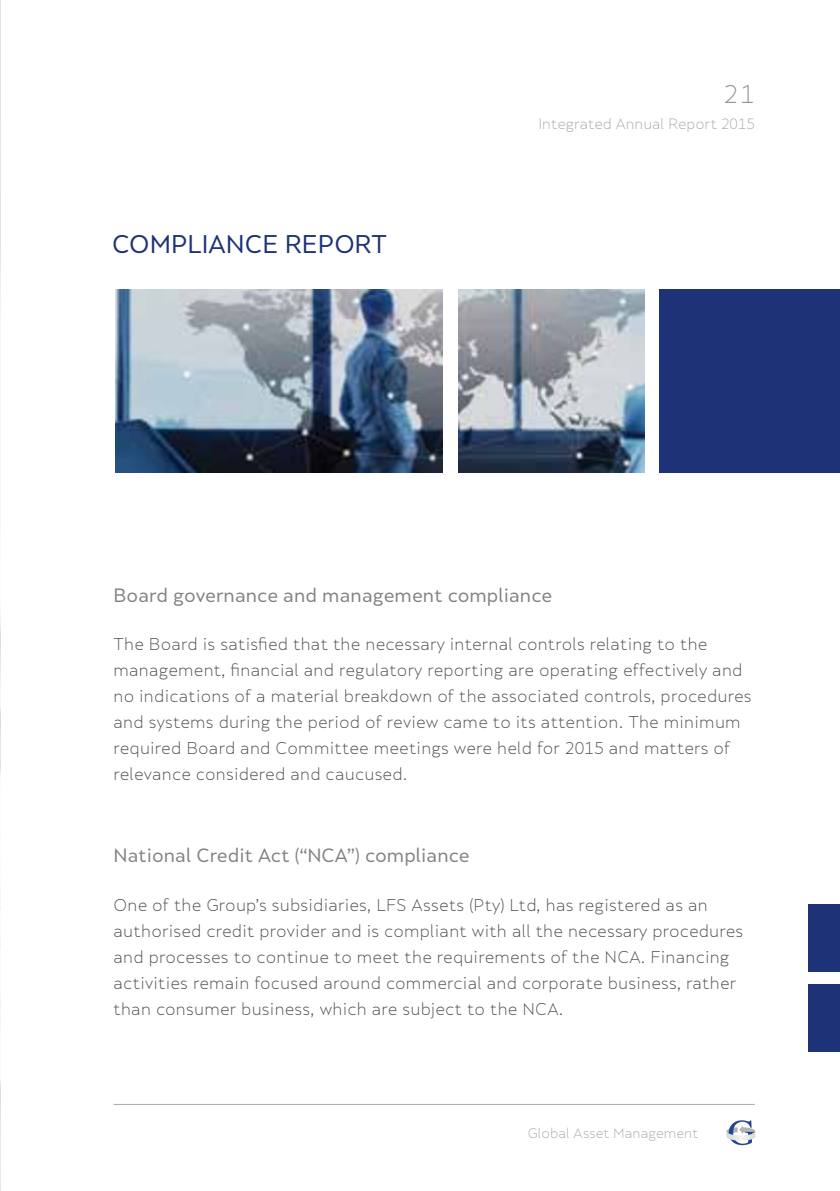
<style>
.page{position:relative;width:840px;height:1191px;background:#fff}
.page>*{position:absolute;margin:0;border:0;box-sizing:border-box;transform-origin:0 0}
.t1{font:24px "Skola Sans";color:#1e3278}
.t2{font:300 24px "Skola Sans";color:#939598}
.t3{font:18px "Skola Sans";color:#808285}
.t4{font:300 16px/26px "Skola Sans";letter-spacing:.01em;color:#4d4d4f}
.t5{font:300 14px "Skola Sans";color:#a7a9ac}
.t6{font:300 13px "Skola Sans";color:#a7a9ac}
</style>
<div class="page">
<svg style="left:726px;top:1120px;width:28px;height:25px"></svg>
<hr style="left:113px;top:1104px;width:641px;height:1px;background:#a7a9ac">
<div style="left:807px;top:904px;width:32px;height:68px;background:#1e3278"></div>
<div style="left:807px;top:984px;width:32px;height:67px;background:#1e3278"></div>
<img style="left:0;top:0;width:1px;height:1191px">
<img style="left:458px;top:289px;width:186px;height:184px">
<div style="left:658px;top:289px;width:181px;height:184px;background:#1e3278"></div>
<img style="left:116px;top:289px;width:326px;height:184px">
<h1 class="t1" style="left:112px;top:230px;width:276px">COMPLIANCE REPORT</h1>
<h1 class="t2" style="left:723px;top:80px;width:33px">21</h1>
<p class="t5" style="left:538px;top:115px;width:218px">Integrated Annual Report 2015</p>
<p class="t3" style="left:113px;top:584px;width:440px">Board governance and management compliance</p>
<p class="t4" style="left:113px;top:631px;width:639px">The Board is satisfied that the necessary internal controls relating to the management, financial and regulatory reporting are operating effectively and no indications of a material breakdown of the associated controls, procedures and systems during the period of review came to its attention. The minimum required Board and Committee meetings were held for 2015 and matters of relevance considered and caucused.</p>
<p class="t3" style="left:113px;top:845px;width:357px">National Credit Act (“NCA”) compliance</p>
<p class="t4" style="left:113px;top:892px;width:631px">One of the Group’s subsidiaries, LFS Assets (Pty) Ltd, has registered as an authorised credit provider and is compliant with all the necessary procedures and processes to continue to meet the requirements of the NCA. Financing activities remain focused around commercial and corporate business, rather than consumer business, which are subject to the NCA.</p>
<p class="t6" style="left:527px;top:1125px;width:172px">Global Asset Management</p>
</div>
